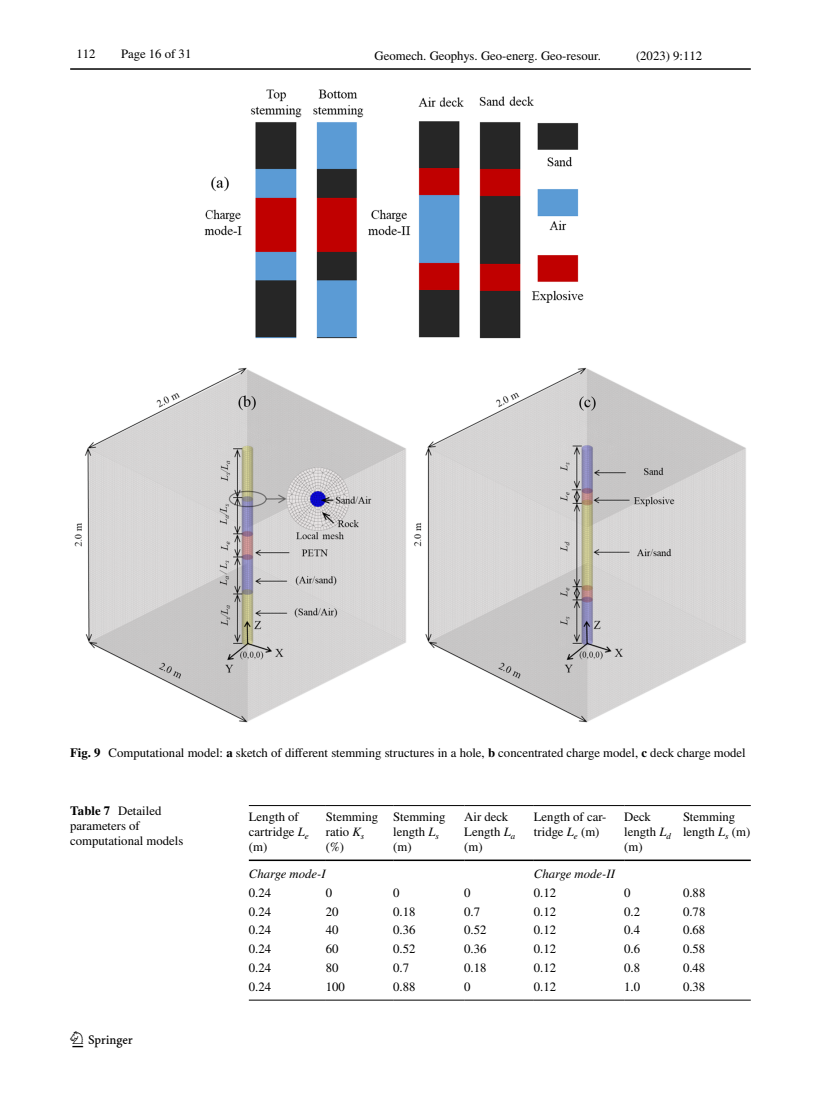
<style>
.page{position:relative;width:821px;height:1106px;background:#fff}
.page>*{position:absolute;margin:0;border:0;box-sizing:border-box;transform-origin:0 0}
.t1{font:22.5px "Springnew Regular 2";color:#000}
.t2{font:12.75px/15px "STIX";color:#000}
.t3{font:italic 12.75px "STIX";color:#000}
.s1{font-weight:700}
.s2{font-style:italic}
</style>
<div class="page">
<hr style="left:70px;top:68px;width:680px;height:2px;background:#000">
<img style="left:74px;top:89px;width:672px;height:633px">
<hr style="left:249px;top:805px;width:77px;height:1px;background:#000">
<hr style="left:249px;top:859px;width:77px;height:2px;background:#000">
<hr style="left:326px;top:805px;width:67px;height:1px;background:#000">
<hr style="left:326px;top:859px;width:67px;height:2px;background:#000">
<hr style="left:393px;top:805px;width:71px;height:1px;background:#000">
<hr style="left:393px;top:859px;width:71px;height:2px;background:#000">
<hr style="left:464px;top:805px;width:70px;height:1px;background:#000">
<hr style="left:464px;top:859px;width:70px;height:2px;background:#000">
<hr style="left:534px;top:805px;width:90px;height:1px;background:#000">
<hr style="left:534px;top:859px;width:90px;height:2px;background:#000">
<hr style="left:624px;top:805px;width:59px;height:1px;background:#000">
<hr style="left:624px;top:859px;width:59px;height:2px;background:#000">
<hr style="left:683px;top:805px;width:67px;height:1px;background:#000">
<hr style="left:683px;top:859px;width:67px;height:2px;background:#000">
<hr style="left:249px;top:999px;width:77px;height:1px;background:#000">
<hr style="left:326px;top:999px;width:67px;height:1px;background:#000">
<hr style="left:393px;top:999px;width:71px;height:1px;background:#000">
<hr style="left:464px;top:999px;width:70px;height:1px;background:#000">
<hr style="left:534px;top:999px;width:90px;height:1px;background:#000">
<hr style="left:624px;top:999px;width:59px;height:1px;background:#000">
<hr style="left:683px;top:999px;width:67px;height:1px;background:#000">
<p class="t2" style="left:77px;top:47px;width:21px">112</p>
<p class="t2" style="left:121px;top:47px;width:72px">Page 16 of 31</p>
<p class="t2" style="left:374px;top:49px;width:228px">Geomech. Geophys. Geo-energ. Geo-resour.</p>
<p class="t2" style="left:636px;top:49px;width:68px">(2023) 9:112</p>
<p class="t2" style="left:70px;top:746px;width:677px"><span class="s1">Fig. 9</span> Computational model: <span class="s1">a</span> sketch of different stemming structures in a hole, <span class="s1">b</span> concentrated charge model, <span class="s1">c</span> deck charge model</p>
<p class="t2" style="left:70px;top:803px;width:115px"><span class="s1">Table 7</span> Detailed parameters of computational models</p>
<p class="t2" style="left:249px;top:809px;width:61px">Length of cartridge <span class="s2">L</span><sub>e </sub>(m)</p>
<p class="t2" style="left:326px;top:809px;width:54px">Stemming ratio <span class="s2">K</span><sub>s </sub>(%)</p>
<p class="t2" style="left:393px;top:809px;width:54px">Stemming length <span class="s2">L</span><sub>s </sub>(m)</p>
<p class="t2" style="left:464px;top:809px;width:52px">Air deck<br>Length <span class="s2">L</span><sub>a </sub>(m)</p>
<p class="t2" style="left:534px;top:809px;width:74px">Length of car&shy;tridge <span class="s2">L</span><sub>e</sub> (m)</p>
<p class="t2" style="left:624px;top:809px;width:48px">Deck length <span class="s2">L</span><sub>d </sub>(m)</p>
<p class="t2" style="left:683px;top:809px;width:69px">Stemming length <span class="s2">L</span><sub>s</sub> (m)</p>
<p class="t3" style="left:249px;top:865px;width:78px">Charge mode-I</p>
<p class="t3" style="left:534px;top:865px;width:83px">Charge mode-II</p>
<p class="t2" style="left:249px;top:886px;width:24px">0.24</p>
<p class="t2" style="left:326px;top:886px;width:8px">0</p>
<p class="t2" style="left:393px;top:886px;width:8px">0</p>
<p class="t2" style="left:464px;top:886px;width:8px">0</p>
<p class="t2" style="left:534px;top:886px;width:24px">0.12</p>
<p class="t2" style="left:624px;top:886px;width:8px">0</p>
<p class="t2" style="left:683px;top:886px;width:24px">0.88</p>
<p class="t2" style="left:249px;top:904px;width:24px">0.24</p>
<p class="t2" style="left:326px;top:904px;width:14px">20</p>
<p class="t2" style="left:393px;top:904px;width:24px">0.18</p>
<p class="t2" style="left:464px;top:904px;width:17px">0.7</p>
<p class="t2" style="left:534px;top:904px;width:24px">0.12</p>
<p class="t2" style="left:624px;top:904px;width:17px">0.2</p>
<p class="t2" style="left:683px;top:904px;width:24px">0.78</p>
<p class="t2" style="left:249px;top:923px;width:24px">0.24</p>
<p class="t2" style="left:326px;top:923px;width:14px">40</p>
<p class="t2" style="left:393px;top:923px;width:24px">0.36</p>
<p class="t2" style="left:464px;top:923px;width:24px">0.52</p>
<p class="t2" style="left:534px;top:923px;width:24px">0.12</p>
<p class="t2" style="left:624px;top:923px;width:17px">0.4</p>
<p class="t2" style="left:683px;top:923px;width:24px">0.68</p>
<p class="t2" style="left:249px;top:942px;width:24px">0.24</p>
<p class="t2" style="left:326px;top:942px;width:14px">60</p>
<p class="t2" style="left:393px;top:942px;width:24px">0.52</p>
<p class="t2" style="left:464px;top:942px;width:24px">0.36</p>
<p class="t2" style="left:534px;top:942px;width:24px">0.12</p>
<p class="t2" style="left:624px;top:942px;width:17px">0.6</p>
<p class="t2" style="left:683px;top:942px;width:24px">0.58</p>
<p class="t2" style="left:249px;top:961px;width:24px">0.24</p>
<p class="t2" style="left:326px;top:961px;width:14px">80</p>
<p class="t2" style="left:393px;top:961px;width:17px">0.7</p>
<p class="t2" style="left:464px;top:961px;width:24px">0.18</p>
<p class="t2" style="left:534px;top:961px;width:24px">0.12</p>
<p class="t2" style="left:624px;top:961px;width:17px">0.8</p>
<p class="t2" style="left:683px;top:961px;width:24px">0.48</p>
<p class="t2" style="left:249px;top:979px;width:24px">0.24</p>
<p class="t2" style="left:326px;top:979px;width:21px">100</p>
<p class="t2" style="left:393px;top:979px;width:24px">0.88</p>
<p class="t2" style="left:464px;top:979px;width:8px">0</p>
<p class="t2" style="left:534px;top:979px;width:24px">0.12</p>
<p class="t2" style="left:624px;top:979px;width:17px">1.0</p>
<p class="t2" style="left:683px;top:979px;width:24px">0.38</p>
<h1 class="t1" style="left:72px;top:1031px;width:62px">1 3</h1>
</div>
